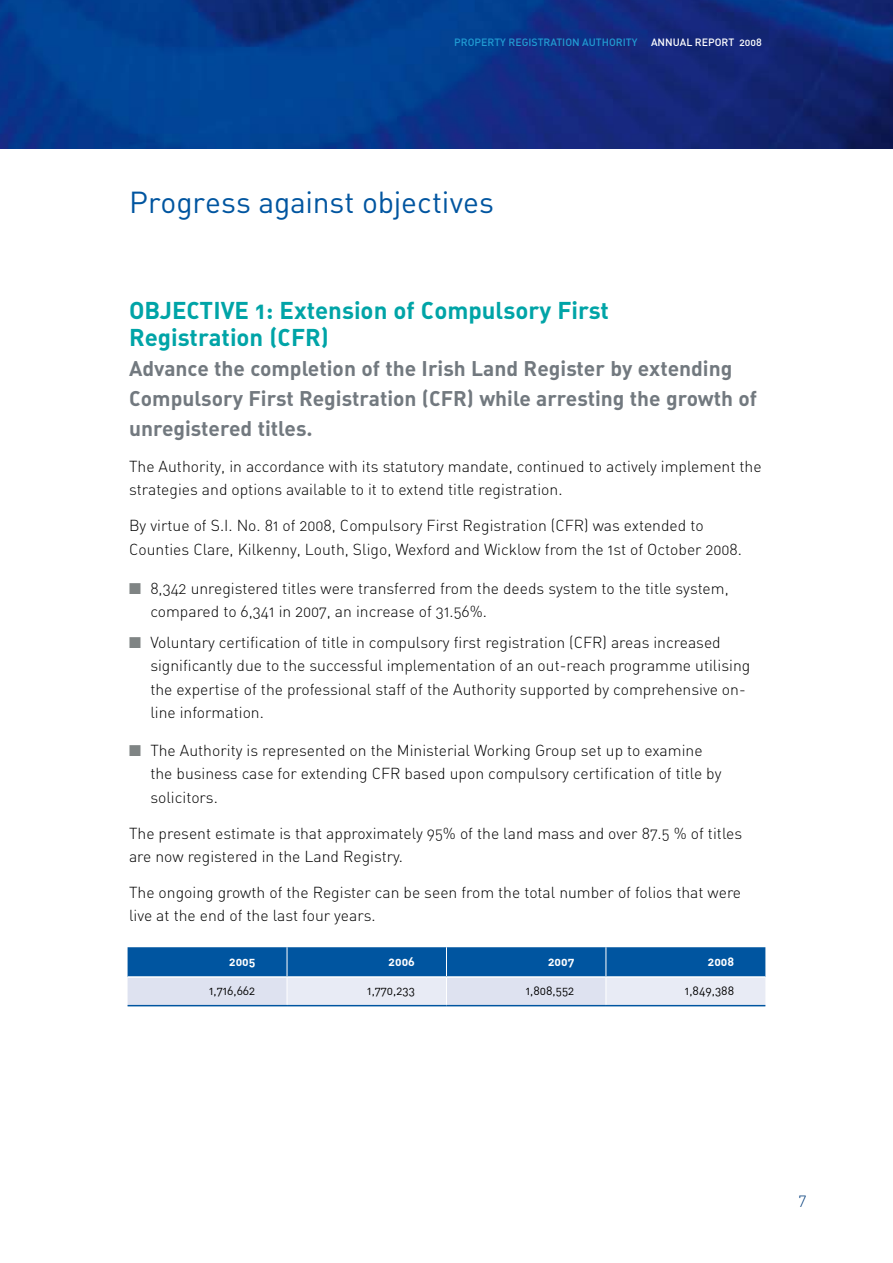
<style>
.page{position:relative;width:893px;height:1263px;background:#fff}
.page>*{position:absolute;margin:0;border:0;box-sizing:border-box;transform-origin:0 0}
.t1{font:30px "DIN Regular Alternate";letter-spacing:-.005em;color:#0055a0}
.t2{font:24px/27px "DIN Bold Alternate";color:#00a4a7}
.t3{font:21px/30px "DIN Bold Alternate";color:#72797f}
.t4{font:15.75px/23.2px "DIN Light Alternate";color:#000}
.t5{font:15.75px "DIN Light Alternate";color:#003b79}
.t6{font:12px "DIN Regular Alternate";color:#000}
.t7{font:12px "DIN Bold Alternate";color:#fff}
.t8{font:10.5px "DIN Medium Alternate";color:#219cd3}
.t9{font:10.5px "DIN Medium Alternate";color:#fff}
.s1{color:#7f8484}
</style>
<div class="page">
<img style="left:0;top:0;width:893px;height:149px">
<svg style="left:128px;top:947px;width:637px;height:60px;background:#6f9cc8"></svg>
<hr style="left:128px;top:976px;width:159px;height:2px;background:#fff">
<hr style="left:287px;top:976px;width:159px;height:2px;background:#fff">
<hr style="left:446px;top:976px;width:160px;height:2px;background:#fff">
<hr style="left:606px;top:976px;width:159px;height:2px;background:#fff">
<hr style="left:128px;top:1005px;width:159px;height:1px;background:#0055a0">
<hr style="left:287px;top:1005px;width:159px;height:1px;background:#0055a0">
<hr style="left:446px;top:1005px;width:160px;height:1px;background:#0055a0">
<hr style="left:606px;top:1005px;width:159px;height:1px;background:#0055a0">
<p class="t8" style="left:454px;top:35px;width:185px">PROPERTY REGISTRATION AUTHORITY</p>
<p class="t9" style="left:651px;top:35px;width:112px">ANNUAL REPORT 2008</p>
<h1 class="t1" style="left:129px;top:183px;width:366px">Progress against objectives</h1>
<h2 class="t2" style="left:129px;top:296px;width:481px">OBJECTIVE 1: Extension of Compulsory First<br>Registration (CFR)</h2>
<h3 class="t3" style="left:129px;top:353px;width:630px">Advance the completion of the Irish Land Register by extending<br>Compulsory First Registration (CFR) while arresting the growth of unregistered titles.</h3>
<p class="t4" style="left:129px;top:455px;width:634px">The Authority, in accordance with its statutory mandate, continued to actively implement the strategies and options available to it to extend title registration.</p>
<p class="t4" style="left:129px;top:514px;width:614px">By virtue of S.I. No. 81 of 2008, Compulsory First Registration (CFR) was extended to<br>Counties Clare, Kilkenny, Louth, Sligo, Wexford and Wicklow from the 1st of October 2008.</p>
<p class="t4" style="left:150px;top:577px;width:580px;text-indent:-21px"><span class="s1">■</span> 8,342 unregistered titles were transferred from the deeds system to the title system, compared to 6,341 in 2007, an increase of 31.56%.</p>
<p class="t4" style="left:150px;top:631px;width:601px;text-indent:-21px"><span class="s1">■</span> Voluntary certification of title in compulsory first registration (CFR) areas increased significantly due to the successful implementation of an out-reach programme utilising the expertise of the professional staff of the Authority supported by comprehensive on&shy;line information.</p>
<p class="t4" style="left:150px;top:739px;width:573px;text-indent:-21px"><span class="s1">■</span> The Authority is represented on the Ministerial Working Group set up to examine the business case for extending CFR based upon compulsory certification of title by solicitors.</p>
<p class="t4" style="left:129px;top:821px;width:615px">The present estimate is that approximately 95% of the land mass and over 87.5 % of titles are now registered in the Land Registry.</p>
<p class="t4" style="left:129px;top:880px;width:614px">The ongoing growth of the Register can be seen from the total number of folios that were live at the end of the last four years.</p>
<p class="t7" style="left:229px;top:953px;width:28px">2005</p>
<p class="t7" style="left:389px;top:953px;width:28px">2006</p>
<p class="t7" style="left:548px;top:953px;width:28px">2007</p>
<p class="t7" style="left:708px;top:953px;width:28px">2008</p>
<p class="t6" style="left:209px;top:983px;width:48px">1,716,662</p>
<p class="t6" style="left:367px;top:983px;width:49px">1,770,233</p>
<p class="t6" style="left:526px;top:983px;width:50px">1,808,552</p>
<p class="t6" style="left:685px;top:983px;width:51px">1,849,388</p>
<p class="t5" style="left:799px;top:1189px;width:9px">7</p>
</div>
